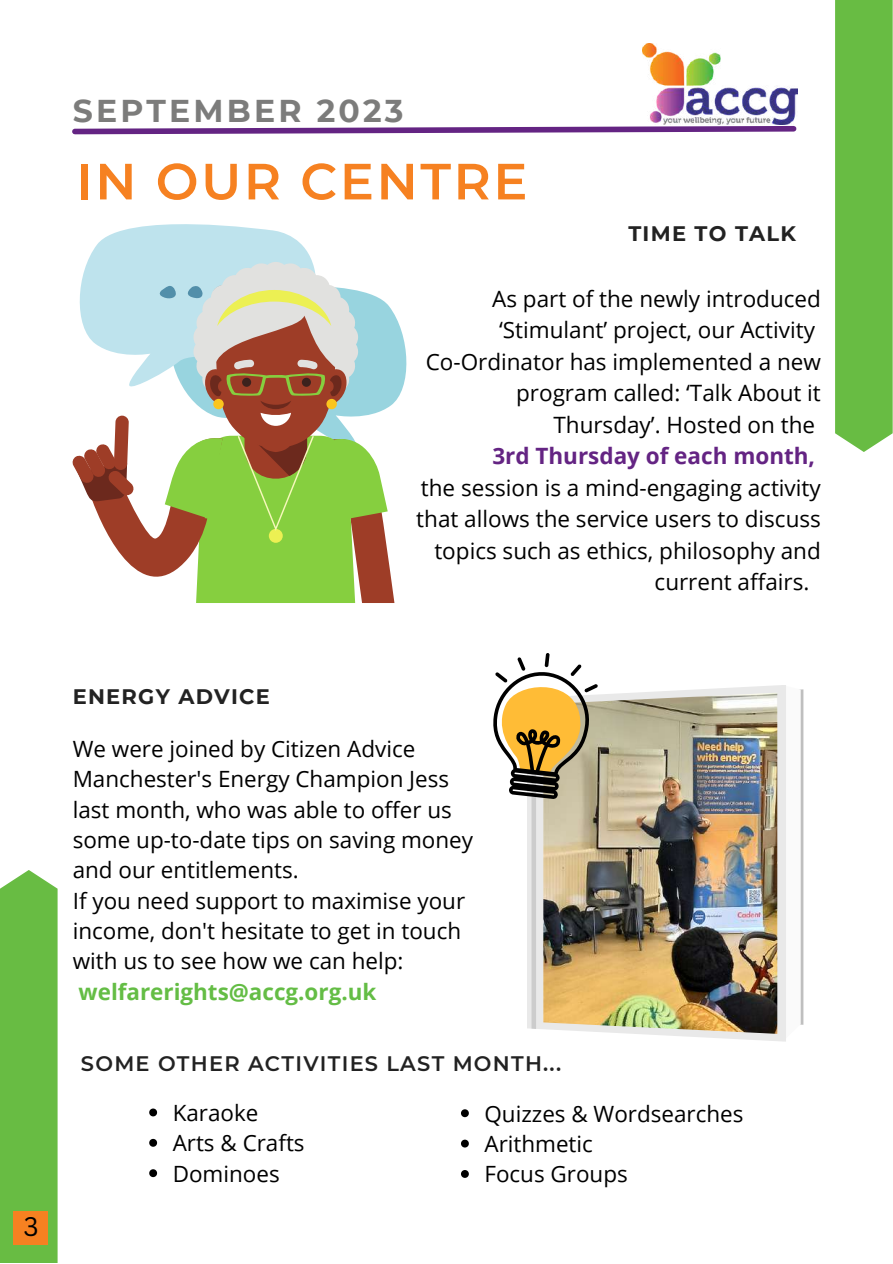
<style>
.page{position:relative;width:893px;height:1264px;background:#fff}
.page>*{position:absolute;margin:0;border:0;box-sizing:border-box;transform-origin:0 0}
.t1{font:600 50.85px "Montserrat";letter-spacing:.05em;color:#f68121}
.t2{font:700 31.5px "Montserrat";letter-spacing:.1em;color:#7c7c7b}
.t3{font:26.1px "Canva Sans";color:#000}
.t4{font:22.5px/31.5px "Open Sans";color:#000;text-align:right}
.t5{font:700 22.5px "Open Sans";color:#642483}
.t6{font:22.35px/30.3px "Open Sans";color:#000}
.t7{font:700 22.35px "Open Sans";color:#64bd45}
.t8{font:600 21px "Montserrat";letter-spacing:.06em;color:#222}
.t9{font:700 21px "Montserrat";letter-spacing:.06em;color:#222}
</style>
<div class="page">
<svg style="left:835px;top:0;width:57px;height:452px;background:#6bbd47"></svg>
<div style="left:0;top:870px;width:58px;height:392px;background:#68bc43"></div>
<div style="left:13px;top:1210px;width:35px;height:34px;background:#f68121"></div>
<svg style="left:72px;top:124px;width:725px;height:11px"></svg>
<img style="left:643px;top:43px;width:154px;height:81px">
<svg style="left:72px;top:224px;width:335px;height:379px"></svg>
<svg style="left:527px;top:685px;width:259px;height:356px;fill:#e9e9e9"></svg>
<div style="left:531px;top:697px;width:5px;height:331px;background:#ccc"></div>
<img style="left:543px;top:692px;width:234px;height:341px">
<svg style="left:493px;top:653px;width:104px;height:146px"></svg>
<svg style="left:149px;top:1108px;width:8px;height:8px"></svg>
<svg style="left:149px;top:1138px;width:8px;height:8px"></svg>
<svg style="left:149px;top:1169px;width:8px;height:8px"></svg>
<svg style="left:461px;top:1109px;width:8px;height:8px"></svg>
<svg style="left:461px;top:1139px;width:8px;height:8px"></svg>
<svg style="left:461px;top:1170px;width:8px;height:7px"></svg>
<h2 class="t2" style="left:73px;top:91px;width:332px">SEPTEMBER 2023</h2>
<h1 class="t1" style="left:76px;top:150px;width:452px">IN OUR CENTRE</h1>
<p class="t9" style="left:628px;top:220px;width:169px">TIME TO TALK</p>
<p class="t4" style="left:426px;top:282px;width:396px">As part of the newly introduced ‘Stimulant’ project, our Activity<br>Co-Ordinator has implemented a new program called: ‘Talk About it<br>Thursday’. Hosted on the</p>
<p class="t5" style="left:492px;top:440px;width:324px">3rd Thursday of each month,</p>
<p class="t4" style="left:421px;top:471px;width:401px">the session is a mind-engaging activity</p>
<p class="t4" style="left:416px;top:502px;width:406px">that allows the service users to discuss</p>
<p class="t4" style="left:434px;top:534px;width:388px">topics such as ethics, philosophy and</p>
<p class="t4" style="left:654px;top:565px;width:156px">current affairs.</p>
<p class="t3" style="left:24px;top:1208px;width:17px">3</p>
<p class="t9" style="left:73px;top:683px;width:199px">ENERGY ADVICE</p>
<p class="t6" style="left:73px;top:733px;width:402px">We were joined by Citizen Advice<br>Manchester's Energy Champion Jess last month, who was able to offer us some up-to-date tips on saving money and our entitlements.<br>If you need support to maximise your income, don't hesitate to get in touch with us to see how we can help:</p>
<p class="t7" style="left:79px;top:975px;width:299px">welfarerights@accg.org.uk</p>
<p class="t8" style="left:81px;top:1050px;width:481px">SOME OTHER ACTIVITIES LAST MONTH...</p>
<p class="t6" style="left:173px;top:1097px;width:133px">Karaoke<br>Arts &amp; Crafts<br>Dominoes</p>
<p class="t6" style="left:484px;top:1097px;width:260px">Quizzes &amp; Wordsearches<br>Arithmetic<br>Focus Groups</p>
</div>
